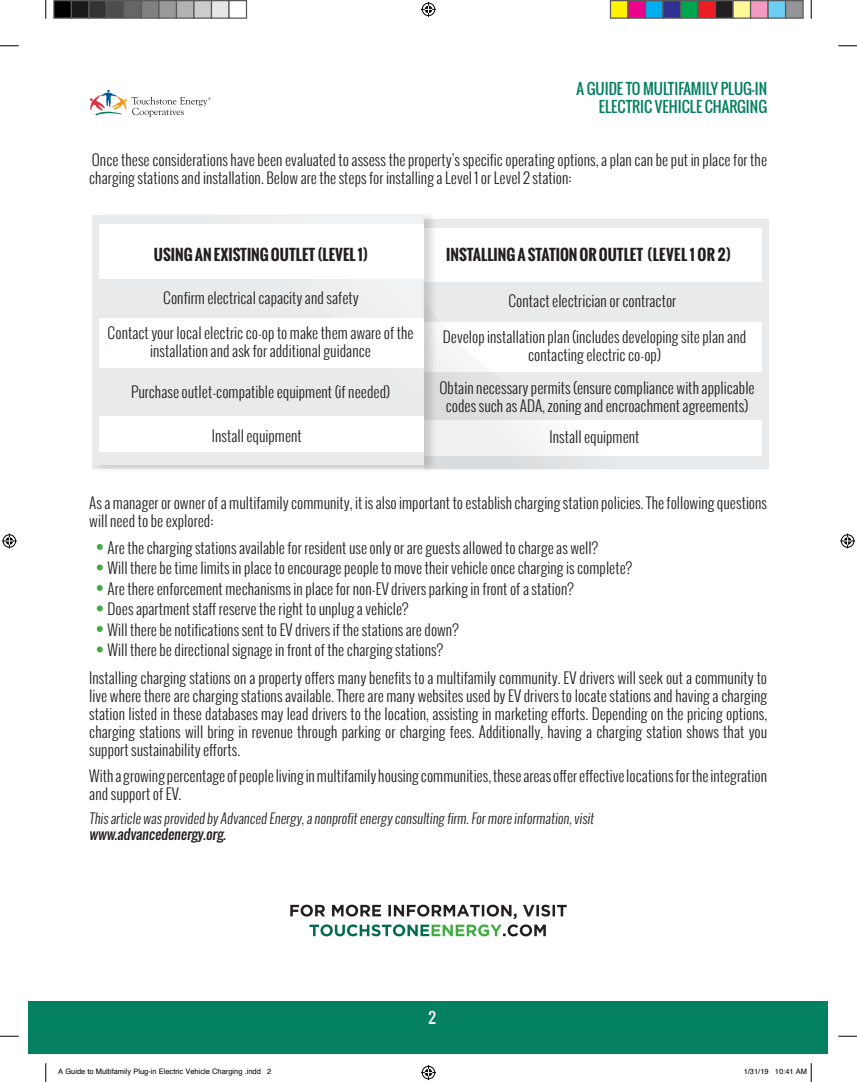
<style>
.page{position:relative;width:857px;height:1082px;background:#fff}
.page>*{position:absolute;margin:0;border:0;box-sizing:border-box;transform-origin:0 0}
.t1{font:300 15px/18px "Oswald";color:#231f20}
.t2{font:700 15px "Oswald";color:#231f20}
.t3{font:15px/18px "Oswald";color:#038060;text-align:right}
.t4{font:15px "Oswald";color:#fff}
.t5{font:300 13.75px "Oswald";color:#231f20}
.t6{font:13.75px "Oswald";color:#231f20}
.t7{font:7.5px "Helvetica";color:#000}
</style>
<div class="page">
<div style="left:29px;top:1001px;width:799px;height:52px;background:#038060"></div>
<svg style="left:90px;top:90px;width:121px;height:27px"></svg>
<svg style="left:97px;top:544px;width:6px;height:6px"></svg>
<svg style="left:97px;top:564px;width:6px;height:6px"></svg>
<svg style="left:97px;top:585px;width:6px;height:6px"></svg>
<svg style="left:97px;top:605px;width:6px;height:6px"></svg>
<svg style="left:97px;top:626px;width:6px;height:6px"></svg>
<svg style="left:97px;top:646px;width:6px;height:6px"></svg>
<div style="left:92px;top:219px;width:676px;height:250px;background:#e9eaeb"></div>
<div style="left:416px;top:228px;width:345px;height:53px;background:#fff"></div>
<div style="left:92px;top:211px;width:346px;height:263px;background:#231f20;opacity:.17"></div>
<div style="left:92px;top:215px;width:332px;height:250px;background:#e9eaeb"></div>
<div style="left:99px;top:416px;width:325px;height:36px;background:#fff"></div>
<svg style="left:424px;top:299px;width:331px;height:171px"></svg>
<svg style="left:99px;top:224px;width:324px;height:144px;fill:#fff"></svg>
<svg style="left:290px;top:904px;width:276px;height:32px"></svg>
<svg style="left:0;top:45px;width:19px;height:2px"></svg>
<svg style="left:838px;top:45px;width:19px;height:2px"></svg>
<svg style="left:0;top:1035px;width:19px;height:2px"></svg>
<svg style="left:838px;top:1035px;width:19px;height:2px"></svg>
<svg style="left:45px;top:0;width:2px;height:19px"></svg>
<svg style="left:45px;top:1063px;width:2px;height:19px"></svg>
<svg style="left:810px;top:0;width:2px;height:19px"></svg>
<svg style="left:421px;top:2px;width:15px;height:15px"></svg>
<svg style="left:421px;top:1065px;width:15px;height:15px"></svg>
<svg style="left:2px;top:533px;width:15px;height:15px"></svg>
<svg style="left:840px;top:533px;width:15px;height:15px"></svg>
<div style="left:54px;top:1px;width:17px;height:17px;background:#000"></div>
<div style="left:53px;top:0;width:19px;height:19px;border:1px solid #595959"></div>
<div style="left:71px;top:1px;width:18px;height:17px;background:#1a1a1a"></div>
<div style="left:71px;top:0;width:18px;height:19px;border:1px solid #595959"></div>
<div style="left:89px;top:1px;width:17px;height:17px;background:#333"></div>
<div style="left:88px;top:0;width:19px;height:19px;border:1px solid #595959"></div>
<div style="left:106px;top:1px;width:18px;height:17px;background:#4d4d4d"></div>
<div style="left:106px;top:0;width:18px;height:19px;border:1px solid #595959"></div>
<div style="left:124px;top:1px;width:17px;height:17px;background:#666"></div>
<div style="left:123px;top:0;width:19px;height:19px;border:1px solid #595959"></div>
<div style="left:141px;top:1px;width:18px;height:17px;background:#808080"></div>
<div style="left:141px;top:0;width:18px;height:19px;border:1px solid #595959"></div>
<div style="left:159px;top:1px;width:17px;height:17px;background:#999"></div>
<div style="left:158px;top:0;width:19px;height:19px;border:1px solid #595959"></div>
<div style="left:176px;top:1px;width:18px;height:17px;background:#b3b3b3"></div>
<div style="left:176px;top:0;width:19px;height:19px;border:1px solid #595959"></div>
<div style="left:194px;top:1px;width:17px;height:17px;background:#ccc"></div>
<div style="left:193px;top:0;width:19px;height:19px;border:1px solid #595959"></div>
<div style="left:211px;top:1px;width:18px;height:17px;background:#e6e6e6"></div>
<div style="left:211px;top:0;width:19px;height:19px;border:1px solid #595959"></div>
<div style="left:228px;top:0;width:19px;height:19px;border:1px solid #595959"></div>
<div style="left:610px;top:1px;width:18px;height:17px;background:#fff101"></div>
<div style="left:610px;top:0;width:18px;height:19px;border:1px solid #595959"></div>
<div style="left:628px;top:1px;width:17px;height:17px;background:#ed028c"></div>
<div style="left:627px;top:0;width:19px;height:19px;border:1px solid #595959"></div>
<div style="left:645px;top:1px;width:18px;height:17px;background:#00aeef"></div>
<div style="left:644px;top:0;width:19px;height:19px;border:1px solid #595959"></div>
<div style="left:663px;top:1px;width:17px;height:17px;background:#2e3092"></div>
<div style="left:662px;top:0;width:19px;height:19px;border:1px solid #595959"></div>
<div style="left:680px;top:1px;width:18px;height:17px;background:#00a54f"></div>
<div style="left:679px;top:0;width:19px;height:19px;border:1px solid #595959"></div>
<div style="left:698px;top:1px;width:17px;height:17px;background:#ee1d23"></div>
<div style="left:697px;top:0;width:19px;height:19px;border:1px solid #595959"></div>
<div style="left:715px;top:1px;width:18px;height:17px;background:#231f20"></div>
<div style="left:714px;top:0;width:19px;height:19px;border:1px solid #595959"></div>
<div style="left:733px;top:1px;width:17px;height:17px;background:#fff79a"></div>
<div style="left:732px;top:0;width:19px;height:19px;border:1px solid #595959"></div>
<div style="left:750px;top:1px;width:18px;height:17px;background:#f499c2"></div>
<div style="left:749px;top:0;width:19px;height:19px;border:1px solid #595959"></div>
<div style="left:768px;top:1px;width:17px;height:17px;background:#6bcff6"></div>
<div style="left:767px;top:0;width:19px;height:19px;border:1px solid #595959"></div>
<div style="left:785px;top:1px;width:18px;height:17px;background:#939598"></div>
<div style="left:784px;top:0;width:19px;height:19px;border:1px solid #595959"></div>
<svg style="left:810px;top:1063px;width:2px;height:19px"></svg>
<p class="t3" style="left:576px;top:79px;width:192px">A GUIDE TO MULTIFAMILY PLUG-IN<br>ELECTRIC VEHICLE CHARGING</p>
<p class="t1" style="left:89px;top:151px;width:679px">Once these considerations have been evaluated to assess the property’s specific operating options, a plan can be put in place for the charging stations and installation. Below are the steps for installing a Level 1 or Level 2 station:</p>
<p class="t2" style="left:154px;top:243px;width:215px">USING AN EXISTING OUTLET (LEVEL 1)</p>
<p class="t2" style="left:446px;top:243px;width:286px">INSTALLING A STATION OR OUTLET (LEVEL 1 OR 2)</p>
<p class="t1" style="left:163px;top:288px;width:197px">Confirm electrical capacity and safety</p>
<p class="t1" style="left:108px;top:324px;width:307px;text-align:center">Contact your local electric co-op to make them aware of the installation and ask for additional guidance</p>
<p class="t1" style="left:131px;top:382px;width:261px">Purchase outlet-compatible equipment (if needed)</p>
<p class="t1" style="left:212px;top:426px;width:92px">Install equipment</p>
<p class="t1" style="left:508px;top:292px;width:169px">Contact electrician or contractor</p>
<p class="t1" style="left:443px;top:328px;width:305px;text-align:center">Develop installation plan (includes developing site plan and contacting electric co-op)</p>
<p class="t1" style="left:439px;top:378px;width:317px;text-align:center">Obtain necessary permits (ensure compliance with applicable codes such as ADA, zoning and encroachment agreements)</p>
<p class="t1" style="left:549px;top:428px;width:92px">Install equipment</p>
<p class="t1" style="left:89px;top:493px;width:679px">As a manager or owner of a multifamily community, it is also important to establish charging station policies. The following questions will need to be explored:</p>
<p class="t1" style="left:108px;top:538px;width:492px">Are the charging stations available for resident use only or are guests allowed to charge as well?</p>
<p class="t1" style="left:108px;top:559px;width:526px">Will there be time limits in place to encourage people to move their vehicle once charging is complete?</p>
<p class="t1" style="left:108px;top:579px;width:467px">Are there enforcement mechanisms in place for non-EV drivers parking in front of a station?</p>
<p class="t1" style="left:108px;top:600px;width:302px">Does apartment staff reserve the right to unplug a vehicle?</p>
<p class="t1" style="left:108px;top:620px;width:352px">Will there be notifications sent to EV drivers if the stations are down?</p>
<p class="t1" style="left:108px;top:641px;width:337px">Will there be directional signage in front of the charging stations?</p>
<p class="t1" style="left:89px;top:669px;width:679px;text-align:justify">Installing charging stations on a property offers many benefits to a multifamily community. EV drivers will seek out a community to live where there are charging stations available. There are many websites used by EV drivers to locate stations and having a charging station listed in these databases may lead drivers to the location, assisting in marketing efforts. Depending on the pricing options, charging stations will bring in revenue through parking or charging fees. Additionally, having a charging station shows that you support sustainability efforts.</p>
<p class="t1" style="left:89px;top:766px;width:679px">With a growing percentage of people living in multifamily housing communities, these areas offer effective locations for the integration and support of EV.</p>
<p class="t5" style="left:89px;top:808px;width:508px">This article was provided by Advanced Energy,a nonprofitenergy consulting firm.Formore information,visit</p>
<p class="t6" style="left:89px;top:824px;width:141px">www.advancedenergy.org.</p>
<p class="t4" style="left:428px;top:1005px;width:9px">2</p>
<p class="t7" style="left:58px;top:1066px;width:214px">A Guide to Multifamily Plug-in Electric Vehicle Charging .indd 2</p>
<p class="t7" style="left:743px;top:1066px;width:65px">1/31/19 10:41 AM</p>
</div>
